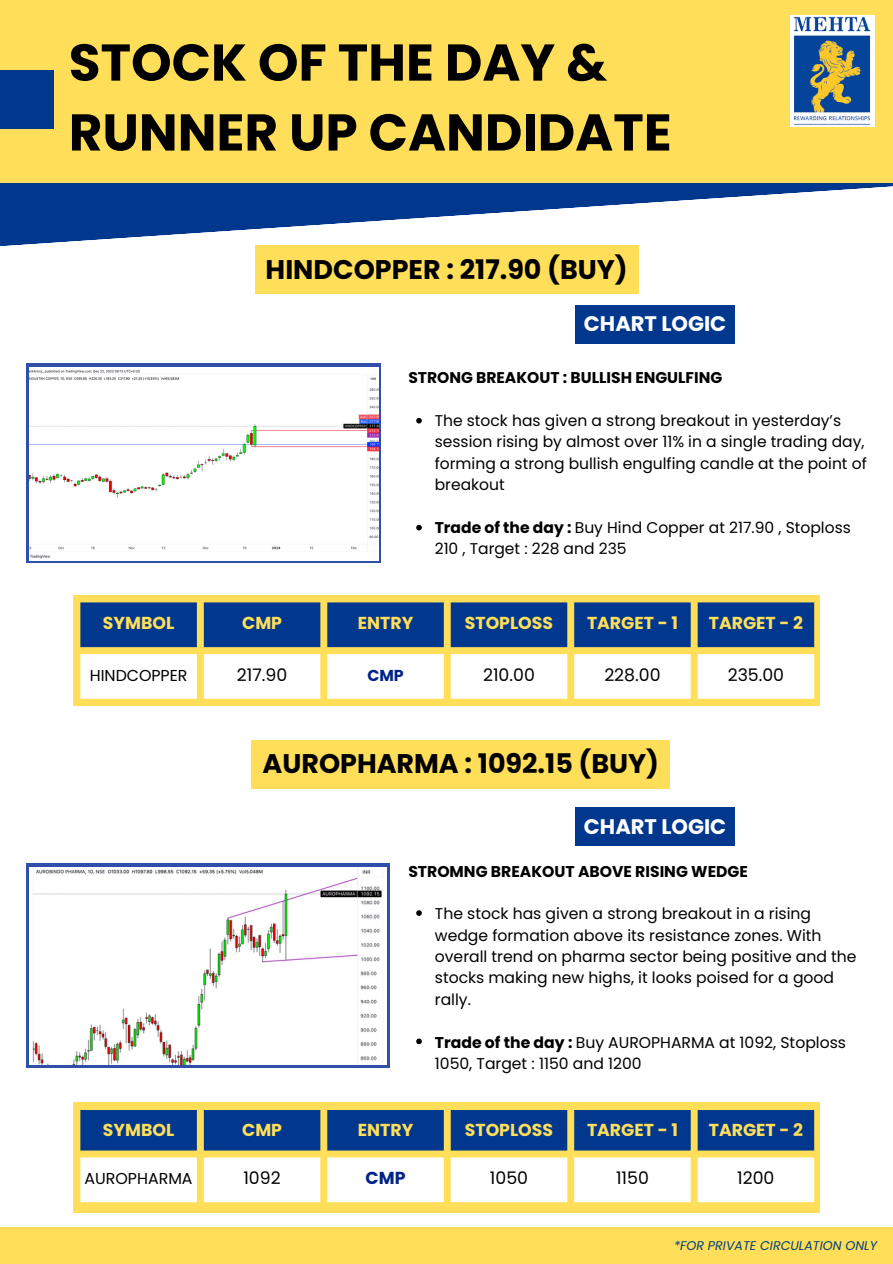
<style>
.page{position:relative;width:893px;height:1264px;background:#fff}
.page>*{position:absolute;margin:0;border:0;box-sizing:border-box;transform-origin:0 0}
.t1{font:700 51.6px/69.9px "Poppins";color:#000}
.t2{font:700 27px "Poppins";color:#000}
.t3{font:700 21px "Poppins";color:#fff}
.t4{font:700 17.25px "Poppins";color:#ffde59}
.t5{font:17.25px "Poppins";color:#000}
.t6{font:700 17.25px "Poppins";color:#012388}
.t7{font:15.75px "Poppins";color:#000}
.t8{font:700 15.75px "Poppins";color:#012388}
.t9{font:15.6px/21.3px "Poppins";color:#000}
.t10{font:700 15.6px "Poppins";color:#000}
.t11{font:italic 12.6px "Poppins";color:#04407d}
.s1{font-weight:700}
</style>
<div class="page">
<svg style="left:0;top:182px;width:892px;height:65px;fill:#01388e"></svg>
<div style="left:0;top:0;width:892px;height:182px;background:#ffde59"></div>
<div style="left:0;top:1226px;width:892px;height:37px;background:#ffde59"></div>
<div style="left:0;top:71px;width:54px;height:58px;background:#01388e"></div>
<div style="left:790px;top:15px;width:84px;height:111px;background:#fff"></div>
<img style="left:794px;top:16px;width:76px;height:109px">
<svg style="left:26px;top:364px;width:355px;height:199px;background:#5069b5"></svg>
<img style="left:29px;top:367px;width:349px;height:193px">
<div style="left:74px;top:594px;width:745px;height:111px;background:#ffde59"></div>
<svg style="left:80px;top:602px;width:734px;height:45px;background:#0f418a"></svg>
<svg style="left:80px;top:654px;width:734px;height:44px;background:#fffdf6"></svg>
<svg style="left:416px;top:418px;width:6px;height:5px"></svg>
<svg style="left:416px;top:525px;width:6px;height:5px"></svg>
<div style="left:575px;top:305px;width:159px;height:38px;background:#01388e"></div>
<svg style="left:416px;top:910px;width:6px;height:5px"></svg>
<svg style="left:416px;top:1038px;width:6px;height:6px"></svg>
<div style="left:575px;top:807px;width:159px;height:39px;background:#01388e"></div>
<svg style="left:26px;top:863px;width:363px;height:204px;background:#4e68b5"></svg>
<img style="left:29px;top:867px;width:357px;height:197px">
<div style="left:74px;top:1102px;width:745px;height:110px;background:#ffde59"></div>
<div style="left:80px;top:1110px;width:734px;height:40px;background:#01388e"></div>
<svg style="left:80px;top:1157px;width:734px;height:45px;background:#fffdf5"></svg>
<div style="left:255px;top:245px;width:383px;height:49px;background:#ffde59"></div>
<div style="left:252px;top:739px;width:418px;height:49px;background:#ffde59"></div>
<p class="t1" style="left:69px;top:28px;width:604px">STOCK OF THE DAY &amp;<br>RUNNER UP CANDIDATE</p>
<p class="t2" style="left:265px;top:250px;width:363px">HINDCOPPER : 217.90 (BUY)</p>
<p class="t3" style="left:584px;top:309px;width:144px">CHART LOGIC</p>
<p class="t10" style="left:408px;top:366px;width:315px">STRONG BREAKOUT : BULLISH ENGULFING</p>
<p class="t9" style="left:434px;top:409px;width:433px">The stock has given a strong breakout in yesterday’s session rising by almost over 11% in a single trading day, forming a strong bullish engulfing candle at the point of breakout</p>
<p class="t9" style="left:434px;top:516px;width:417px"><span class="s1">Trade of the day :</span> Buy Hind Copper at 217.90 , Stoploss<br>210 , Target : 228 and 235</p>
<p class="t4" style="left:103px;top:611px;width:73px">SYMBOL</p>
<p class="t4" style="left:242px;top:611px;width:41px">CMP</p>
<p class="t4" style="left:358px;top:611px;width:57px">ENTRY</p>
<p class="t4" style="left:465px;top:611px;width:90px">STOPLOSS</p>
<p class="t4" style="left:587px;top:611px;width:92px">TARGET - 1</p>
<p class="t4" style="left:708px;top:611px;width:96px">TARGET - 2</p>
<p class="t7" style="left:90px;top:664px;width:99px">HINDCOPPER</p>
<p class="t5" style="left:237px;top:663px;width:52px">217.90</p>
<p class="t8" style="left:367px;top:664px;width:38px">CMP</p>
<p class="t5" style="left:483px;top:663px;width:53px">210.00</p>
<p class="t5" style="left:604px;top:663px;width:58px">228.00</p>
<p class="t5" style="left:727px;top:663px;width:58px">235.00</p>
<p class="t2" style="left:262px;top:744px;width:398px">AUROPHARMA : 1092.15 (BUY)</p>
<p class="t3" style="left:584px;top:812px;width:144px">CHART LOGIC</p>
<p class="t10" style="left:408px;top:860px;width:341px">STROMNG BREAKOUT ABOVE RISING WEDGE</p>
<p class="t9" style="left:435px;top:903px;width:423px">The stock has given a strong breakout in a rising wedge formation above its resistance zones. With overall trend on pharma sector being positive and the stocks making new highs, it looks poised for a good rally.</p>
<p class="t9" style="left:435px;top:1031px;width:412px"><span class="s1">Trade of the day :</span> Buy AUROPHARMA at 1092, Stoploss<br>1050, Target : 1150 and 1200</p>
<p class="t4" style="left:103px;top:1117px;width:73px">SYMBOL</p>
<p class="t4" style="left:242px;top:1117px;width:41px">CMP</p>
<p class="t4" style="left:358px;top:1117px;width:57px">ENTRY</p>
<p class="t4" style="left:465px;top:1117px;width:90px">STOPLOSS</p>
<p class="t4" style="left:587px;top:1117px;width:92px">TARGET - 1</p>
<p class="t4" style="left:708px;top:1117px;width:96px">TARGET - 2</p>
<p class="t7" style="left:85px;top:1167px;width:109px">AUROPHARMA</p>
<p class="t5" style="left:243px;top:1166px;width:39px">1092</p>
<p class="t6" style="left:365px;top:1166px;width:41px">CMP</p>
<p class="t5" style="left:490px;top:1166px;width:40px">1050</p>
<p class="t5" style="left:616px;top:1166px;width:34px">1150</p>
<p class="t5" style="left:737px;top:1166px;width:39px">1200</p>
<p class="t11" style="left:674px;top:1236px;width:204px">*FOR PRIVATE CIRCULATION ONLY</p>
</div>
